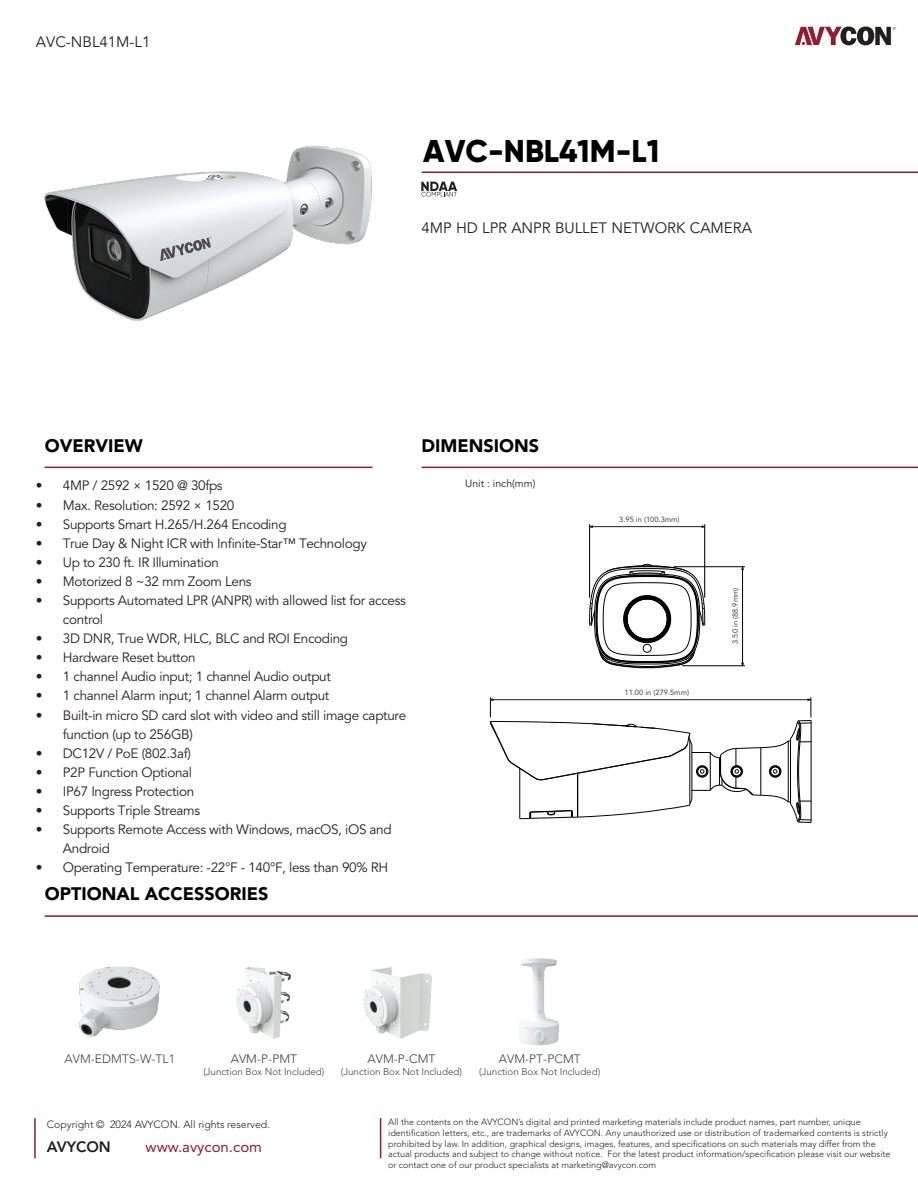
<style>
.page{position:relative;width:918px;height:1188px;background:#fff}
.page>*{position:absolute;margin:0;border:0;box-sizing:border-box;transform-origin:0 0}
.t1{font:800 31.5px "Gilroy";color:#000}
.t2{font:900 18px "Avenir LT Std";color:#000}
.t3{font:15px "Avenir LT Std";color:#231f20}
.t4{font:15px "Avenir LT Std";color:#951a32}
.t5{font:800 15px "Avenir LT Std";color:#231f20}
.t6{font:13.5px/19px "Avenir LT Std";letter-spacing:-.025em;color:#231f20}
.t7{font:300 12.15px "Avenir LT Std";letter-spacing:.005em;color:#404041}
.t8{font:300 10.5px "Avenir LT Std";color:#231f20}
.t9{font:10.5px "Avenir LT Std";color:#221f1f}
.t10{font:300 9.75px "Avenir LT Std";color:#404041}
.t11{font:300 9px/10.8px "Avenir LT Std";color:#231f20}
.t12{font:7.5px "Avenir LT Std";color:#404041}
</style>
<div class="page">
<hr style="left:422px;top:467px;width:496px;height:1px;background:#931a33">
<hr style="left:45px;top:467px;width:328px;height:1px;background:#931a33">
<hr style="left:45px;top:915px;width:873px;height:2px;background:#931a33">
<hr style="left:422px;top:172px;width:496px;height:1px;background:#931a33">
<svg style="left:795px;top:27px;width:101px;height:18px"></svg>
<hr style="left:34px;top:1118px;width:2px;height:40px;background:#951a32">
<hr style="left:380px;top:1118px;width:1px;height:40px;background:#951a32">
<img style="left:44px;top:146px;width:328px;height:175px">
<hr style="left:704px;top:524px;width:1px;height:74px;background:#010101">
<hr style="left:589px;top:524px;width:1px;height:74px;background:#010101">
<hr style="left:742px;top:567px;width:1px;height:99px;background:#010101">
<hr style="left:682px;top:665px;width:63px;height:1px;background:#010101">
<hr style="left:673px;top:566px;width:72px;height:1px;background:#010101">
<hr style="left:590px;top:526px;width:115px;height:1px;background:#231f20">
<svg style="left:589px;top:564px;width:116px;height:105px"></svg>
<svg style="left:490px;top:697px;width:322px;height:126px"></svg>
<img style="left:79px;top:966px;width:81px;height:71px">
<img style="left:519px;top:958px;width:40px;height:88px">
<img style="left:236px;top:967px;width:55px;height:72px">
<img style="left:363px;top:966px;width:69px;height:73px">
<svg style="left:421px;top:182px;width:36px;height:15px"></svg>
<p class="t3" style="left:36px;top:33px;width:116px">AVC-NBL41M-L1</p>
<h1 class="t1" style="left:423px;top:131px;width:238px">AVC-NBL41M-L1</h1>
<p class="t3" style="left:422px;top:219px;width:332px">4MP HD LPR ANPR BULLET NETWORK CAMERA</p>
<h2 class="t2" style="left:45px;top:435px;width:99px">OVERVIEW</h2>
<h2 class="t2" style="left:422px;top:435px;width:119px">DIMENSIONS</h2>
<p class="t6" style="left:36px;top:477px;width:188px">• 4MP / 2592 × 1520 @ 30fps</p>
<p class="t9" style="left:465px;top:478px;width:72px">Unit : inch(mm)</p>
<p class="t6" style="left:36px;top:496px;width:200px">• Max. Resolution: 2592 × 1520</p>
<p class="t6" style="left:36px;top:515px;width:252px">• Supports Smart H.265/H.264 Encoding</p>
<p class="t6" style="left:36px;top:534px;width:332px">• True Day &amp; Night ICR with Infinite-Star™ Technology</p>
<p class="t6" style="left:36px;top:553px;width:185px">• Up to 230 ft. IR Illumination</p>
<p class="t6" style="left:36px;top:572px;width:217px">• Motorized 8 ~32 mm Zoom Lens</p>
<p class="t6" style="left:63px;top:591px;width:345px;text-indent:-27px">• Supports Automated LPR (ANPR) with allowed list for access control</p>
<p class="t6" style="left:36px;top:629px;width:314px">• 3D DNR, True WDR, HLC, BLC and ROI Encoding</p>
<p class="t6" style="left:36px;top:648px;width:161px">• Hardware Reset button</p>
<p class="t6" style="left:36px;top:668px;width:297px">• 1 channel Audio input; 1 channel Audio output</p>
<p class="t6" style="left:36px;top:687px;width:295px">• 1 channel Alarm input; 1 channel Alarm output</p>
<p class="t6" style="left:63px;top:706px;width:345px;text-indent:-27px">• Built-in micro SD card slot with video and still image capture function (up to 256GB)</p>
<p class="t6" style="left:36px;top:744px;width:157px">• DC12V / PoE (802.3af)</p>
<p class="t6" style="left:36px;top:763px;width:158px">• P2P Function Optional</p>
<p class="t6" style="left:36px;top:782px;width:160px">• IP67 Ingress Protection</p>
<p class="t6" style="left:36px;top:801px;width:166px">• Supports Triple Streams</p>
<p class="t6" style="left:63px;top:820px;width:330px;text-indent:-27px">• Supports Remote Access with Windows, macOS, iOS and<br>Android</p>
<p class="t6" style="left:36px;top:858px;width:354px">• Operating Temperature: -22°F - 140°F, less than 90% RH</p>
<h2 class="t2" style="left:45px;top:883px;width:225px">OPTIONAL ACCESSORIES</h2>
<p class="t12" style="left:619px;top:515px;width:62px">3.95 in (100.3mm)</p>
<p class="t12" style="left:625px;top:688px;width:66px">11.00 in (279.5mm)</p>
<p class="t12" style="left:731px;top:644px;width:58px;rotate:-90deg">3.50 in (88.9mm)</p>
<p class="t7" style="left:64px;top:1052px;width:112px">AVM-EDMTS-W-TL1</p>
<p class="t7" style="left:499px;top:1052px;width:84px">AVM-PT-PCMT</p>
<p class="t10" style="left:479px;top:1066px;width:123px">(Junction Box Not Included)</p>
<p class="t7" style="left:367px;top:1052px;width:70px">AVM-P-CMT</p>
<p class="t10" style="left:341px;top:1066px;width:123px">(Junction Box Not Included)</p>
<p class="t7" style="left:231px;top:1052px;width:68px">AVM-P-PMT</p>
<p class="t10" style="left:203px;top:1066px;width:123px">(Junction Box Not Included)</p>
<p class="t8" style="left:47px;top:1118px;width:225px">Copyright © 2024 AVYCON. All rights reserved.</p>
<p class="t11" style="left:388px;top:1117px;width:504px">All the contents on the AVYCON’s digital and printed marketing materials include product names, part number, unique identification letters, etc., are trademarks of AVYCON. Any unauthorized use or distribution of trademarked contents is strictly prohibited by law. In addition, graphical designs, images, features, and specifications on such materials may differ from the actual products and subject to change without notice. For the latest product information/specification please visit our website or contact one of our product specialists at marketing@avycon.com</p>
<p class="t5" style="left:47px;top:1138px;width:66px">AVYCON</p>
<p class="t4" style="left:146px;top:1138px;width:118px">www.avycon.com</p>
</div>
